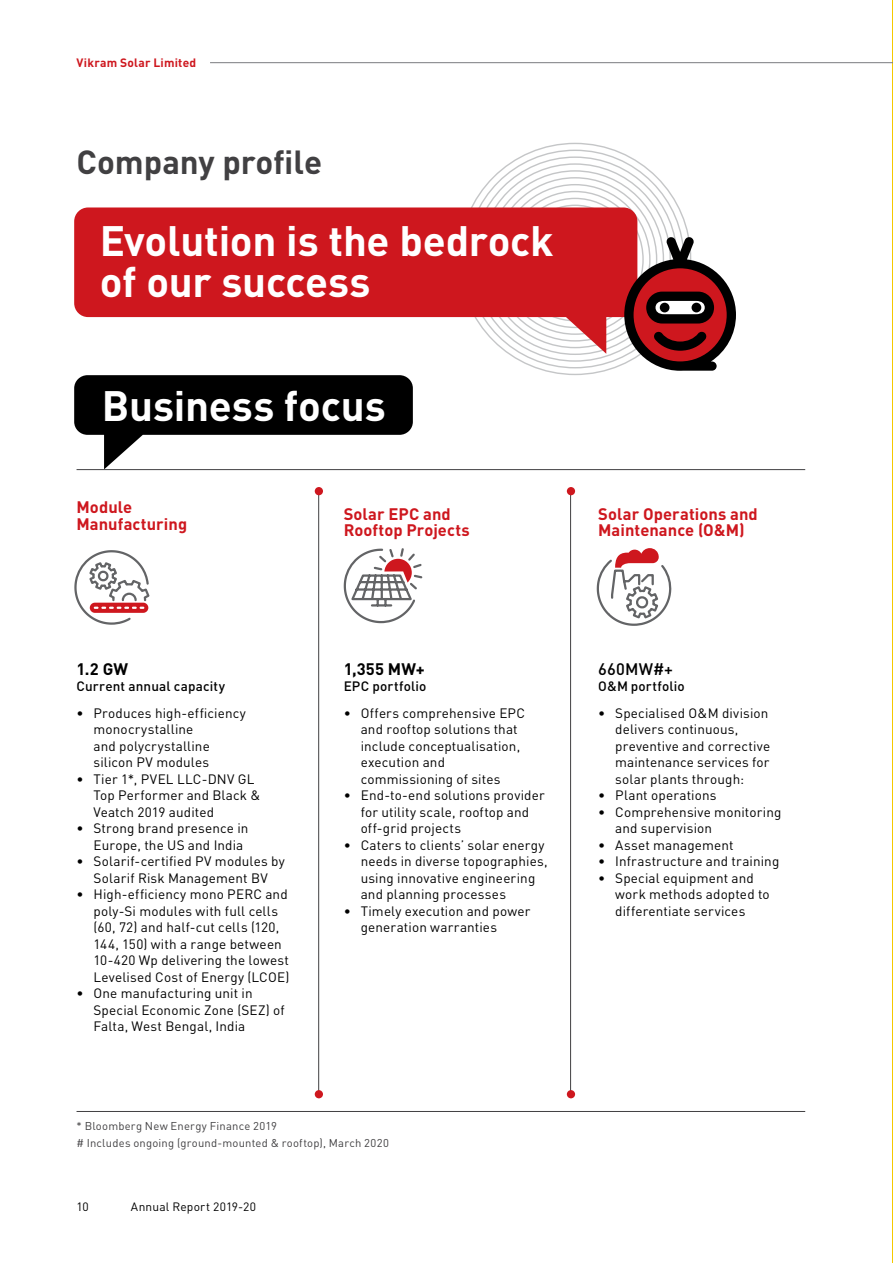
<style>
.page{position:relative;width:893px;height:1263px;background:#fff}
.page>*{position:absolute;margin:0;border:0;box-sizing:border-box;transform-origin:0 0}
.t1{font:700 42px/41.2px "DINOT";letter-spacing:-.005em;color:#fff}
.t2{font:700 33px "DINOT";letter-spacing:-.005em;color:#414042}
.t3{font:700 16.5px/16.5px "DINOT";letter-spacing:.005em;color:#ce171e}
.t4{font:700 16.5px "DINOT";letter-spacing:.01em;color:#000}
.t5{font:500 16.5px "DINOT";letter-spacing:.01em;color:#000}
.t6{font:13.5px/16.5px "DINOT";letter-spacing:.01em;color:#000}
.t7{font:500 13.5px "DINOT";letter-spacing:.01em;color:#000}
.t8{font:12px "DINOT";letter-spacing:.015em;color:#000}
.t9{font:700 12px "DINOT";letter-spacing:.015em;color:#ce171e}
.t10{font:11.25px/16.5px "DINOT";letter-spacing:.02em;color:#414042}
</style>
<div class="page">
<svg style="left:471px;top:143px;width:158px;height:232px"></svg>
<svg style="left:74px;top:207px;width:398px;height:147px;fill:#ce171e"></svg>
<hr style="left:892px;top:0;width:1px;height:1263px;background:#f4c900">
<svg style="left:74px;top:375px;width:339px;height:94px"></svg>
<hr style="left:318px;top:491px;width:1px;height:601px;background:#414042">
<hr style="left:77px;top:1111px;width:728px;height:1px;background:#414042">
<hr style="left:77px;top:469px;width:728px;height:1px;background:#414042">
<hr style="left:570px;top:491px;width:1px;height:601px;background:#414042">
<svg style="left:74px;top:550px;width:76px;height:75px"></svg>
<svg style="left:343px;top:548px;width:80px;height:76px"></svg>
<svg style="left:596px;top:548px;width:76px;height:78px"></svg>
<div style="left:315px;top:487px;width:8px;height:8px;background:#ce171e;border-radius:50%"></div>
<div style="left:567px;top:487px;width:8px;height:8px;background:#ce171e;border-radius:50%"></div>
<div style="left:315px;top:1090px;width:8px;height:8px;background:#ce171e;border-radius:50%"></div>
<div style="left:567px;top:1090px;width:8px;height:8px;background:#ce171e;border-radius:50%"></div>
<svg style="left:472px;top:156px;width:264px;height:215px"></svg>
<div style="left:660px;top:303px;width:9px;height:9px;background:#000;border-radius:50%"></div>
<div style="left:692px;top:303px;width:9px;height:9px;background:#000;border-radius:50%"></div>
<hr style="left:210px;top:62px;width:683px;height:1px;background:#7b7c7f">
<p class="t9" style="left:77px;top:54px;width:121px">Vikram Solar Limited</p>
<h2 class="t2" style="left:77px;top:139px;width:247px">Company profile</h2>
<h1 class="t1" style="left:100px;top:218px;width:456px">Evolution is the bedrock of our success</h1>
<h1 class="t1" style="left:102px;top:383px;width:285px">Business focus</h1>
<p class="t3" style="left:77px;top:498px;width:112px">Module<br>Manufacturing</p>
<p class="t3" style="left:344px;top:505px;width:128px">Solar EPC and<br>Rooftop Projects</p>
<p class="t3" style="left:598px;top:505px;width:161px">Solar Operations and<br>Maintenance (O&amp;M)</p>
<p class="t4" style="left:77px;top:657px;width:53px">1.2 GW</p>
<p class="t7" style="left:77px;top:677px;width:150px">Current annual capacity</p>
<p class="t6" style="left:94px;top:704px;width:154px;text-indent:-17px">• Produces high-efficiency monocrystalline<br>and polycrystalline silicon PV modules</p>
<p class="t6" style="left:94px;top:770px;width:168px;text-indent:-17px">• Tier 1*, PVEL LLC-DNV GL<br>Top Performer and Black &amp;<br>Veatch 2019 audited</p>
<p class="t6" style="left:94px;top:820px;width:156px;text-indent:-17px">• Strong brand presence in<br>Europe, the US and India</p>
<p class="t6" style="left:77px;top:853px;width:210px;text-align:center">• Solarif-certified PV modules by<br>Solarif Risk Management BV</p>
<p class="t6" style="left:94px;top:886px;width:197px;text-indent:-17px">• High-efficiency mono PERC and poly-Si modules with full cells (60, 72) and half-cut cells (120,<br>144, 150) with a range between<br>10-420 Wp delivering the lowest<br>Levelised Cost of Energy (LCOE)</p>
<p class="t6" style="left:94px;top:985px;width:193px;text-indent:-17px">• One manufacturing unit in<br>Special Economic Zone (SEZ) of<br>Falta, West Bengal, India</p>
<p class="t4" style="left:344px;top:657px;width:83px">1,355 MW+</p>
<p class="t7" style="left:344px;top:677px;width:84px">EPC portfolio</p>
<p class="t6" style="left:361px;top:704px;width:166px;text-indent:-17px">• Offers comprehensive EPC and rooftop solutions that include conceptualisation, execution and commissioning of sites</p>
<p class="t6" style="left:361px;top:787px;width:186px;text-indent:-17px">• End-to-end solutions provider for utility scale, rooftop and off-grid projects</p>
<p class="t6" style="left:361px;top:836px;width:188px;text-indent:-17px">• Caters to clients’ solar energy needs in diverse topographies, using innovative engineering and planning processes</p>
<p class="t6" style="left:361px;top:902px;width:171px;text-indent:-17px">• Timely execution and power generation warranties</p>
<p class="t10" style="left:77px;top:1117px;width:314px">* Bloomberg New Energy Finance 2019<br># Includes ongoing (ground-mounted &amp; rooftop), March 2020</p>
<p class="t8" style="left:77px;top:1198px;width:14px">10</p>
<p class="t8" style="left:131px;top:1199px;width:127px">Annual Report 2019-20</p>
<p class="t5" style="left:598px;top:657px;width:76px">660MW#+</p>
<p class="t7" style="left:598px;top:677px;width:88px">O&amp;M portfolio</p>
<p class="t6" style="left:615px;top:704px;width:156px;text-indent:-17px">• Specialised O&amp;M division delivers continuous, preventive and corrective maintenance services for solar plants through:</p>
<p class="t6" style="left:598px;top:787px;width:120px">• Plant operations</p>
<p class="t6" style="left:615px;top:803px;width:168px;text-indent:-17px">• Comprehensive monitoring and supervision</p>
<p class="t6" style="left:598px;top:836px;width:137px">• Asset management</p>
<p class="t6" style="left:598px;top:853px;width:183px">• Infrastructure and training</p>
<p class="t6" style="left:615px;top:869px;width:156px;text-indent:-17px">• Special equipment and work methods adopted to differentiate services</p>
</div>
